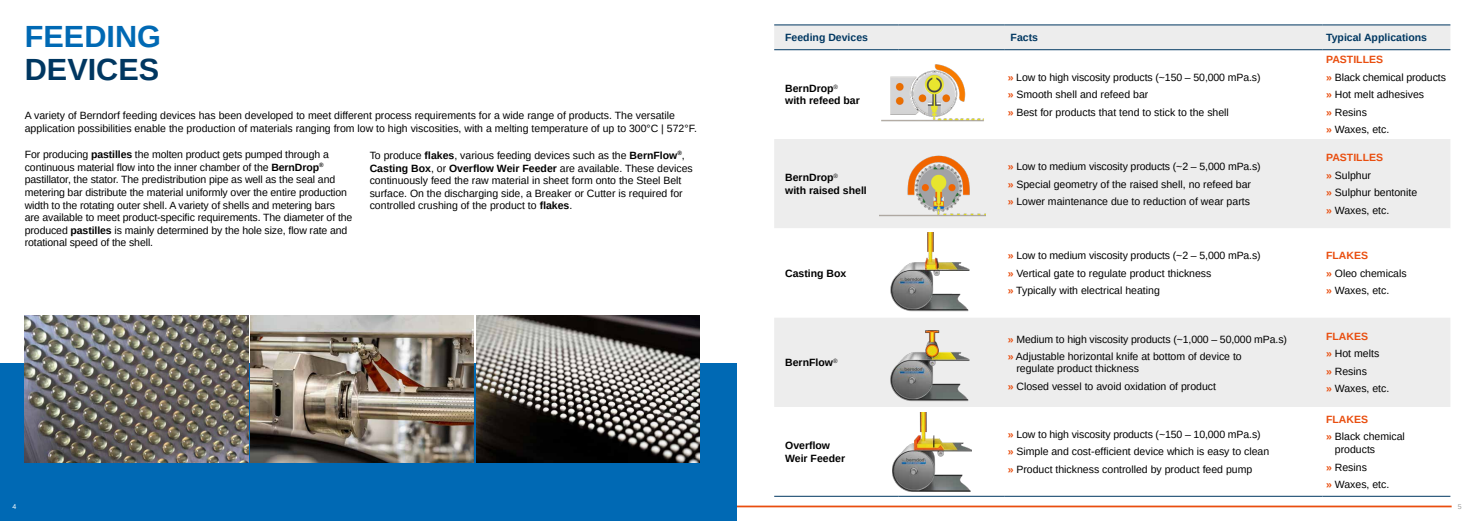
<style>
.page{position:relative;width:1474px;height:521px;background:#fff}
.page>*{position:absolute;margin:0;border:0;box-sizing:border-box;transform-origin:0 0}
.DE_Überschrift{font:700 30.62px "Liberation Sans";color:#0069b4}
.DE_Überschrift-2{font:700 30.62px "Liberation Sans";color:#003761}
.DE_Lauftext{font:10.5px/12.6px "Liberation Sans";color:#000}
.t1{font:700 10.5px/12.2px "Liberation Sans";color:#000}
.t2{font:700 10.5px "Liberation Sans";color:#003761}
.DE_Lauftext-2{font:700 10.5px "Liberation Sans";color:#e94e0f}
.t3{font:7px "Liberation Sans";color:#fff}
.t4{font:7px "Liberation Sans";color:#9d9d9c}
.s1{font-weight:700}
.s2{font-weight:700;color:#e94e0f}
</style>
<div class="page">
<svg style="left:737px;top:495px;width:715px;height:13px"></svg>
<div style="left:0;top:363px;width:737px;height:158px;background:#0069b4"></div>
<img style="left:25px;top:316px;width:223px;height:146px">
<img style="left:251px;top:316px;width:223px;height:146px">
<img style="left:476px;top:316px;width:223px;height:146px">
<div style="left:774px;top:26px;width:676px;height:24px;background:#ededed"></div>
<svg style="left:774px;top:139px;width:676px;height:357px"></svg>
<div style="left:774px;top:318px;width:676px;height:89px;background:#ededed"></div>
<hr style="left:774px;top:25px;width:124px;height:1px;background:#003761">
<hr style="left:898px;top:25px;width:106px;height:1px;background:#003761">
<hr style="left:1004px;top:25px;width:318px;height:1px;background:#003761">
<hr style="left:1322px;top:25px;width:128px;height:1px;background:#003761">
<hr style="left:774px;top:50px;width:124px;height:1px;background:#003761">
<hr style="left:898px;top:50px;width:106px;height:1px;background:#003761">
<hr style="left:1004px;top:50px;width:318px;height:1px;background:#003761">
<hr style="left:1322px;top:50px;width:128px;height:1px;background:#003761">
<hr style="left:774px;top:496px;width:124px;height:1px;background:#003761">
<hr style="left:898px;top:496px;width:106px;height:1px;background:#003761">
<hr style="left:1004px;top:496px;width:318px;height:1px;background:#003761">
<hr style="left:1322px;top:496px;width:128px;height:1px;background:#003761">
<img style="left:879px;top:154px;width:106px;height:62px">
<img style="left:881px;top:64px;width:103px;height:58px">
<img style="left:876px;top:326px;width:111px;height:76px">
<img style="left:892px;top:412px;width:79px;height:79px">
<img style="left:876px;top:233px;width:111px;height:79px">
<p class="DE_Überschrift" style="left:25px;top:15px;width:138px">FEEDING</p>
<p class="DE_Überschrift-2" style="left:25px;top:49px;width:136px">DEVICES</p>
<p class="DE_Lauftext" style="left:25px;top:109px;width:673px">A variety of Berndorf feeding devices has been developed to meet different process requirements for a wide range of products. The versatile application possibilities enable the production of materials ranging from low to high viscosities, with a melting temperature of up to 300°C | 572°F.</p>
<p class="DE_Lauftext" style="left:25px;top:148px;width:329px">For producing <span class="s1">pastilles</span> the molten product gets pumped through a continuous material flow into the inner chamber of the <span class="s1">BernDrop</span><sup>® </sup>pastillator, the stator. The predistribution pipe as well as the seal and metering bar distribute the material uniformly over the entire production width to the rotating outer shell. A variety of shells and metering bars are available to meet product-specific requirements. The diameter of the produced <span class="s1">pastilles</span> is mainly determined by the hole size, flow rate and rotational speed of the shell.</p>
<p class="DE_Lauftext" style="left:370px;top:149px;width:324px">To produce <span class="s1">flakes</span>, various feeding devices such as the <span class="s1">BernFlow</span><sup>®</sup>, <span class="s1">Casting Box</span>, or <span class="s1">Overflow Weir Feeder</span> are available. These devices continuously feed the raw material in sheet form onto the Steel Belt surface. On the discharging side, a Breaker or Cutter is required for controlled crushing of the product to <span class="s1">flakes</span>.</p>
<p class="t2" style="left:785px;top:30px;width:84px">Feeding Devices</p>
<p class="t2" style="left:1010px;top:30px;width:29px">Facts</p>
<p class="t2" style="left:1326px;top:30px;width:102px">Typical Applications</p>
<p class="t1" style="left:785px;top:82px;width:76px">BernDrop<sup>® </sup>with refeed bar</p>
<p class="DE_Lauftext" style="left:1007px;top:68px;width:254px;line-height:17.5px"><span class="s2">»</span> Low to high viscosity products (~150 – 50,000 mPa.s) <span class="s2">»</span> Smooth shell and refeed bar</p>
<p class="DE_Lauftext" style="left:1007px;top:106px;width:223px"><span class="s2">»</span> Best for products that tend to stick to the shell</p>
<p class="t1" style="left:785px;top:172px;width:83px">BernDrop<sup>®<br></sup>with raised shell</p>
<p class="t1" style="left:785px;top:267px;width:63px">Casting Box</p>
<p class="t1" style="left:785px;top:356px;width:54px">BernFlow<sup>®</sup></p>
<p class="t1" style="left:785px;top:440px;width:46px">Overflow</p>
<p class="t1" style="left:785px;top:452px;width:61px">Weir Feeder</p>
<p class="DE_Lauftext" style="left:1007px;top:160px;width:254px"><span class="s2">»</span> Low to medium viscosity products (~2 – 5,000 mPa.s)</p>
<p class="DE_Lauftext" style="left:1007px;top:178px;width:245px"><span class="s2">»</span> Special geometry of the raised shell, no refeed bar</p>
<p class="DE_Lauftext" style="left:1007px;top:195px;width:244px"><span class="s2">»</span> Lower maintenance due to reduction of wear parts</p>
<p class="DE_Lauftext" style="left:1007px;top:249px;width:254px"><span class="s2">»</span> Low to medium viscosity products (~2 – 5,000 mPa.s)</p>
<p class="DE_Lauftext" style="left:1007px;top:267px;width:205px"><span class="s2">»</span> Vertical gate to regulate product thickness</p>
<p class="DE_Lauftext" style="left:1007px;top:284px;width:154px"><span class="s2">»</span> Typically with electrical heating</p>
<p class="DE_Lauftext" style="left:1007px;top:333px;width:281px"><span class="s2">»</span> Medium to high viscosity products (~1,000 – 50,000 mPa.s)</p>
<p class="DE_Lauftext" style="left:1007px;top:350px;width:236px"><span class="s2">»</span> Adjustable horizontal knife at bottom of device to</p>
<p class="DE_Lauftext" style="left:1016px;top:362px;width:124px">regulate product thickness</p>
<p class="DE_Lauftext" style="left:1007px;top:380px;width:210px"><span class="s2">»</span> Closed vessel to avoid oxidation of product</p>
<p class="DE_Lauftext" style="left:1007px;top:428px;width:254px"><span class="s2">»</span> Low to high viscosity products (~150 – 10,000 mPa.s)</p>
<p class="DE_Lauftext" style="left:1007px;top:445px;width:263px"><span class="s2">»</span> Simple and cost-efficient device which is easy to clean</p>
<p class="DE_Lauftext" style="left:1007px;top:463px;width:246px"><span class="s2">»</span> Product thickness controlled by product feed pump</p>
<p class="DE_Lauftext-2" style="left:1326px;top:52px;width:58px">PASTILLES</p>
<p class="DE_Lauftext" style="left:1326px;top:71px;width:121px"><span class="s2">»</span> Black chemical products</p>
<p class="DE_Lauftext" style="left:1326px;top:88px;width:100px"><span class="s2">»</span> Hot melt adhesives</p>
<p class="DE_Lauftext" style="left:1326px;top:106px;width:42px"><span class="s2">»</span> Resins</p>
<p class="DE_Lauftext" style="left:1326px;top:123px;width:65px"><span class="s2">»</span> Waxes, etc.</p>
<p class="DE_Lauftext-2" style="left:1326px;top:150px;width:58px">PASTILLES</p>
<p class="DE_Lauftext" style="left:1326px;top:169px;width:46px"><span class="s2">»</span> Sulphur</p>
<p class="DE_Lauftext" style="left:1326px;top:186px;width:93px"><span class="s2">»</span> Sulphur bentonite</p>
<p class="DE_Lauftext" style="left:1326px;top:204px;width:65px"><span class="s2">»</span> Waxes, etc.</p>
<p class="DE_Lauftext-2" style="left:1326px;top:248px;width:43px">FLAKES</p>
<p class="DE_Lauftext" style="left:1326px;top:267px;width:82px"><span class="s2">»</span> Oleo chemicals</p>
<p class="DE_Lauftext" style="left:1326px;top:284px;width:65px"><span class="s2">»</span> Waxes, etc.</p>
<p class="DE_Lauftext-2" style="left:1326px;top:329px;width:43px">FLAKES</p>
<p class="DE_Lauftext" style="left:1326px;top:347px;width:55px"><span class="s2">»</span> Hot melts</p>
<p class="DE_Lauftext" style="left:1326px;top:365px;width:42px"><span class="s2">»</span> Resins</p>
<p class="DE_Lauftext" style="left:1326px;top:382px;width:65px"><span class="s2">»</span> Waxes, etc.</p>
<p class="DE_Lauftext-2" style="left:1326px;top:412px;width:43px">FLAKES</p>
<p class="DE_Lauftext" style="left:1334px;top:430px;width:72px;text-indent:-9px"><span class="s2">»</span> Black chemical products</p>
<p class="DE_Lauftext" style="left:1326px;top:461px;width:42px"><span class="s2">»</span> Resins</p>
<p class="DE_Lauftext" style="left:1326px;top:478px;width:65px"><span class="s2">»</span> Waxes, etc.</p>
<p class="t3" style="left:12px;top:502px;width:5px">4</p>
<p class="t4" style="left:1457px;top:502px;width:5px">5</p>
</div>
